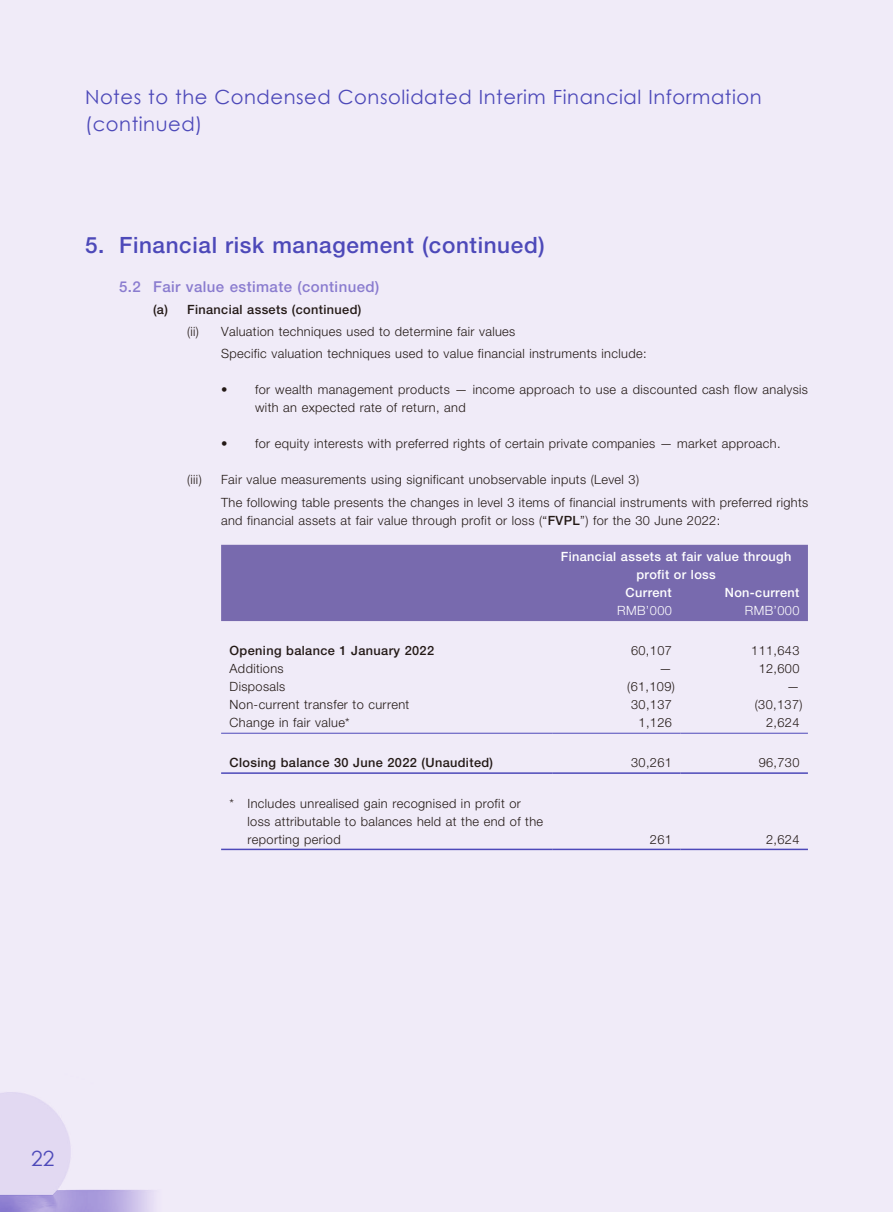
<style>
.page{position:relative;width:893px;height:1212px;background:#fff}
.page>*{position:absolute;margin:0;border:0;box-sizing:border-box;transform-origin:0 0}
.t1{font:500 22.5px "Helvetica Neue LT Std";letter-spacing:.03em;color:#4d49b9}
.t2{font:21px "Century Gothic";color:#4d49b9}
.t3{font:19.5px/27px "Century Gothic";letter-spacing:.03em;color:#4d49b9}
.t4{font:500 15px "Helvetica Neue LT Std";letter-spacing:.03em;color:#8a7ccf}
.t5{font:300 12.75px/18px "Helvetica Neue LT Std";letter-spacing:.03em;color:#231916}
.t6{font:500 12.75px "Helvetica Neue LT Std";letter-spacing:.03em;color:#231916}
.t7{font:500 12.75px "Helvetica Neue LT Std";letter-spacing:.03em;color:#fff}
.t8{font:300 12.75px "Helvetica Neue LT Std";letter-spacing:.03em;color:#fff}
.s1{font-weight:500}
</style>
<div class="page">
<div style="left:221px;top:545px;width:587px;height:76px;background:#786aae"></div>
<hr style="left:221px;top:733px;width:332px;height:1px;background:#4d49b9">
<hr style="left:553px;top:733px;width:127px;height:1px;background:#4d49b9">
<hr style="left:680px;top:733px;width:128px;height:1px;background:#4d49b9">
<hr style="left:221px;top:772px;width:332px;height:2px;background:#4d49b9">
<hr style="left:553px;top:772px;width:127px;height:2px;background:#4d49b9">
<hr style="left:680px;top:772px;width:128px;height:2px;background:#4d49b9">
<hr style="left:221px;top:849px;width:332px;height:1px;background:#4d49b9">
<hr style="left:553px;top:849px;width:127px;height:1px;background:#4d49b9">
<hr style="left:680px;top:849px;width:128px;height:1px;background:#4d49b9">
<h3 class="t3" style="left:85px;top:83px;width:678px">Notes to the Condensed Consolidated Interim Financial Information (continued)</h3>
<h1 class="t1" style="left:85px;top:231px;width:461px">5. Financial risk management (continued)</h1>
<p class="t4" style="left:119px;top:277px;width:262px">5.2 Fair value estimate (continued)</p>
<p class="t6" style="left:153px;top:302px;width:210px">(a) Financial assets (continued)</p>
<p class="t5" style="left:221px;top:320px;width:427px;line-height:22.2px;text-indent:-34px">(ii) Valuation techniques used to determine fair values<br>Specific valuation techniques used to value financial instruments include:</p>
<p class="t5" style="left:255px;top:380px;width:554px;text-indent:-34px">• for wealth management products — income approach to use a discounted cash flow analysis with an expected rate of return, and</p>
<p class="t5" style="left:221px;top:434px;width:561px">• for equity interests with preferred rights of certain private companies — market approach.</p>
<p class="t5" style="left:187px;top:471px;width:16px">(iii)</p>
<p class="t5" style="left:221px;top:468px;width:589px;line-height:22.2px">Fair value measurements using significant unobservable inputs (Level 3)<br>The following table presents the changes in level 3 items of financial instruments with preferred rights</p>
<p class="t5" style="left:221px;top:511px;width:501px">and financial assets at fair value through profit or loss (“<span class="s1">FVPL</span>”) for the 30 June 2022:</p>
<p class="t7" style="left:561px;top:548px;width:232px">Financial assets at fair value through</p>
<p class="t7" style="left:636px;top:566px;width:81px">profit or loss</p>
<p class="t7" style="left:626px;top:584px;width:48px">Current</p>
<p class="t7" style="left:725px;top:584px;width:76px">Non-current</p>
<p class="t8" style="left:617px;top:602px;width:56px">RMB’000</p>
<p class="t8" style="left:745px;top:602px;width:56px">RMB’000</p>
<p class="t6" style="left:230px;top:643px;width:206px">Opening balance 1 January 2022</p>
<p class="t5" style="left:631px;top:641px;width:42px">60,107</p>
<p class="t5" style="left:751px;top:641px;width:50px">111,643</p>
<p class="t5" style="left:230px;top:659px;width:56px">Additions</p>
<p class="t5" style="left:659px;top:659px;width:14px">—</p>
<p class="t5" style="left:759px;top:659px;width:42px">12,600</p>
<p class="t5" style="left:230px;top:677px;width:57px">Disposals</p>
<p class="t5" style="left:627px;top:677px;width:49px">(61,109)</p>
<p class="t5" style="left:787px;top:677px;width:14px">—</p>
<p class="t5" style="left:230px;top:695px;width:181px">Non-current transfer to current</p>
<p class="t5" style="left:631px;top:695px;width:42px">30,137</p>
<p class="t5" style="left:755px;top:695px;width:49px">(30,137)</p>
<p class="t5" style="left:230px;top:713px;width:122px">Change in fair value*</p>
<p class="t5" style="left:638px;top:713px;width:35px">1,126</p>
<p class="t5" style="left:766px;top:713px;width:35px">2,624</p>
<p class="t6" style="left:230px;top:755px;width:265px">Closing balance 30 June 2022 (Unaudited)</p>
<p class="t5" style="left:631px;top:754px;width:42px">30,261</p>
<p class="t5" style="left:759px;top:754px;width:42px">96,730</p>
<p class="t5" style="left:248px;top:794px;width:297px;text-indent:-18px">* Includes unrealised gain recognised in profit or loss attributable to balances held at the end of the reporting period</p>
<p class="t5" style="left:650px;top:830px;width:23px">261</p>
<p class="t5" style="left:766px;top:830px;width:35px">2,624</p>
<h2 class="t2" style="left:31px;top:1144px;width:25px">22</h2>
</div>
